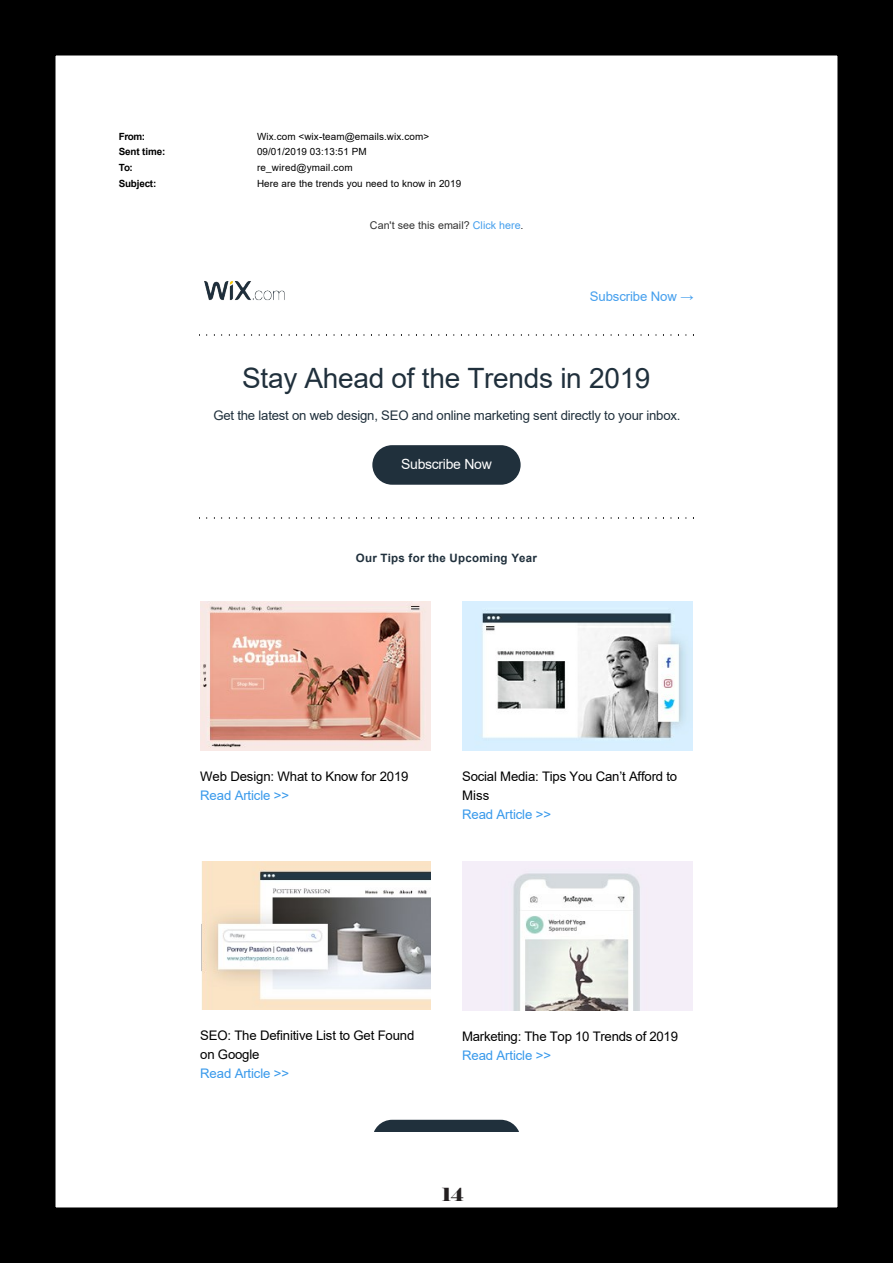
<style>
.page{position:relative;width:893px;height:1263px;background:#fff}
.page>*{position:absolute;margin:0;border:0;box-sizing:border-box;transform-origin:0 0}
.t1{font:28.05px "Arial";letter-spacing:-.01em;color:#20303c}
.t2{font:18px "Elephant";color:#231f20}
.t3{font:13.95px "Arial";letter-spacing:-.02em;color:#fff}
.t4{font:13.2px/18.9px "Arial";letter-spacing:-.015em;color:#000}
.t5{font:13.2px "Arial";letter-spacing:-.015em;color:#20303c}
.t6{font:13.2px "Arial";letter-spacing:-.01em;color:#459fed}
.t7{font:700 11.55px "Arial";letter-spacing:.02em;color:#20303c}
.t8{font:10.65px "Arial";letter-spacing:.005em;color:#333}
.t9{font:9.9px "Arial";letter-spacing:.01em;color:#000}
.t10{font:700 9.9px "Arial";letter-spacing:-.02em;color:#000}
.s1{color:#459fed}
.s2{color:#3899eb}
</style>
<div class="page">
<img style="left:204px;top:281px;width:81px;height:20px">
<img style="left:199px;top:335px;width:495px;height:1px">
<div style="left:372px;top:445px;width:149px;height:40px;background:#20303c;border-radius:20px"></div>
<img style="left:199px;top:518px;width:495px;height:1px">
<img style="left:200px;top:602px;width:231px;height:149px">
<img style="left:462px;top:602px;width:231px;height:149px">
<img style="left:201px;top:861px;width:230px;height:148px">
<img style="left:462px;top:861px;width:231px;height:149px">
<svg style="left:374px;top:1120px;width:145px;height:11px;background:#2f3e49"></svg>
<div style="left:0;top:0;width:893px;height:1263px;border:56px solid #000"></div>
<p class="t10" style="left:119px;top:129px;width:28px">From:</p>
<p class="t9" style="left:257px;top:129px;width:174px">Wix.com &lt;wix-team@emails.wix.com&gt;</p>
<p class="t10" style="left:119px;top:145px;width:48px">Sent time:</p>
<p class="t9" style="left:257px;top:145px;width:111px">09/01/2019 03:13:51 PM</p>
<p class="t10" style="left:119px;top:160px;width:16px">To:</p>
<p class="t9" style="left:257px;top:161px;width:97px">re_wired@ymail.com</p>
<p class="t10" style="left:119px;top:176px;width:39px">Subject:</p>
<p class="t9" style="left:257px;top:176px;width:206px">Here are the trends you need to know in 2019</p>
<p class="t8" style="left:370px;top:217px;width:155px">Can't see this email? <span class="s1">Click here</span>.</p>
<p class="t6" style="left:590px;top:287px;width:105px">Subscribe Now →</p>
<p class="t1" style="left:242px;top:359px;width:410px">Stay Ahead of the Trends in 2019</p>
<p class="t5" style="left:213px;top:406px;width:469px">Get the latest on web design, SEO and online marketing sent directly to your inbox.</p>
<p class="t3" style="left:401px;top:455px;width:92px">Subscribe Now</p>
<p class="t7" style="left:356px;top:550px;width:183px">Our Tips for the Upcoming Year</p>
<p class="t4" style="left:200px;top:767px;width:210px">Web Design: What to Know for 2019<br><span class="s2">Read Article &gt;&gt;</span></p>
<p class="t4" style="left:462px;top:767px;width:217px">Social Media: Tips You Can’t Afford to<br>Miss<br><span class="s2">Read Article &gt;&gt;</span></p>
<p class="t4" style="left:200px;top:1026px;width:216px">SEO: The Definitive List to Get Found on Google<br><span class="s2">Read Article &gt;&gt;</span></p>
<p class="t4" style="left:462px;top:1026px;width:217px">Marketing: The Top 10 Trends of 2019<br><span class="s2">Read Article &gt;&gt;</span></p>
<h2 class="t2" style="left:442px;top:1183px;width:24px">14</h2>
</div>
